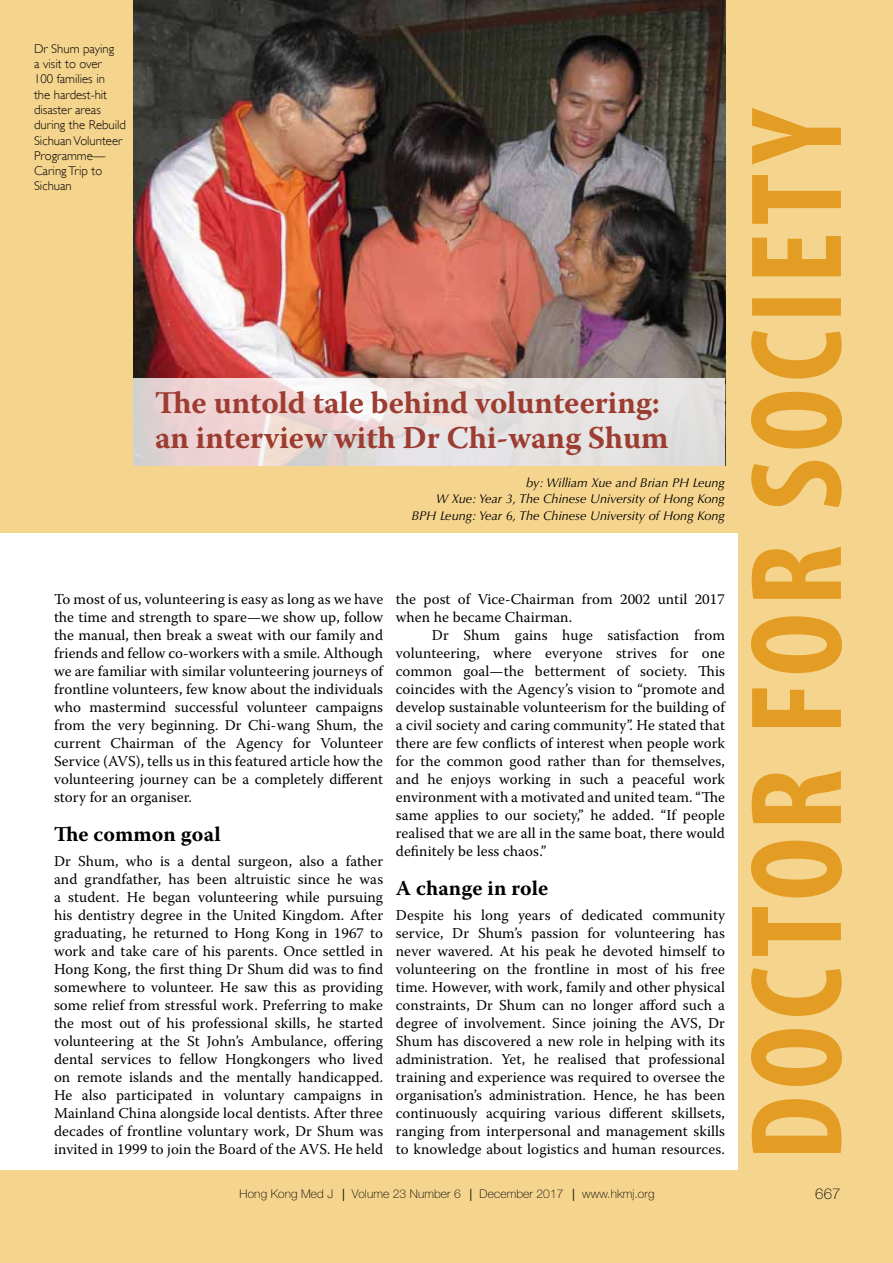
<style>
.page{position:relative;width:893px;height:1263px;background:#fff}
.page>*{position:absolute;margin:0;border:0;box-sizing:border-box;transform-origin:0 0}
.t1{font:700 31.5px/34.5px "Warnock Pro";letter-spacing:-.005em;color:#9d3c31}
.t2{font:700 21px "Warnock Pro";letter-spacing:.005em;color:#000}
.t3{font:15px/18px "Warnock Pro";letter-spacing:.005em;color:#000;text-align:justify}
.t4{font:100 15px "Helvetica Neue";color:#000}
.t5{font:300 12.75px/15.3px "Gill Sans";color:#000}
.t6{font:italic 12.75px/16.5px "Optima";color:#000;text-align:right}
.t7{font:100 12px "Helvetica Neue";letter-spacing:.01em;color:#000}
</style>
<div class="page">
<div style="left:0;top:1170px;width:893px;height:93px;background:#f5d58e"></div>
<div style="left:738px;top:0;width:155px;height:1263px;background:#f5d58e"></div>
<svg style="left:751px;top:108px;width:91px;height:1045px"></svg>
<div style="left:0;top:0;width:744px;height:533px;background:#f5d58e"></div>
<img style="left:134px;top:0;width:591px;height:378px">
<svg style="left:134px;top:378px;width:591px;height:88px;background:#e7dddd"></svg>
<p class="t5" style="left:34px;top:41px;width:94px">Dr Shum paying<br>a visit to over<br>100 families in<br>the hardest-hit disaster areas during the Rebuild<br>Sichuan Volunteer<br>Programme—<br>Caring Trip to<br>Sichuan</p>
<h1 class="t1" style="left:155px;top:385px;width:515px">The untold tale behind volunteering: an interview with Dr Chi-wang Shum</h1>
<p class="t6" style="left:411px;top:474px;width:315px">by: William Xue and Brian PH Leung<br>W Xue: Year 3, The Chinese University of Hong Kong<br>BPH Leung: Year 6, The Chinese University of Hong Kong</p>
<p class="t3" style="left:54px;top:590px;width:331px">To most of us, volunteering is easy as long as we have the time and strength to spare—we show up, follow the manual, then break a sweat with our family and friends and fellow co-workers with a smile. Although we are familiar with similar volunteering journeys of frontline volunteers, few know about the individuals who mastermind successful volunteer campaigns from the very beginning. Dr Chi-wang Shum, the current Chairman of the Agency for Volunteer Service (AVS), tells us in this featured article how the volunteering journey can be a completely different story for an organiser.</p>
<h2 class="t2" style="left:54px;top:822px;width:168px">The common goal</h2>
<p class="t3" style="left:54px;top:851px;width:331px">Dr Shum, who is a dental surgeon, also a father and grandfather, has been altruistic since he was a student. He began volunteering while pursuing his dentistry degree in the United Kingdom. After graduating, he returned to Hong Kong in 1967 to work and take care of his parents. Once settled in Hong Kong, the first thing Dr Shum did was to find somewhere to volunteer. He saw this as providing some relief from stressful work. Preferring to make the most out of his professional skills, he started volunteering at the St John’s Ambulance, offering dental services to fellow Hongkongers who lived on remote islands and the mentally handicapped.<br>He also participated in voluntary campaigns in Mainland China alongside local dentists. After three decades of frontline voluntary work, Dr Shum was invited in 1999 to join the Board of the AVS. He held</p>
<p class="t3" style="left:396px;top:590px;width:331px">the post of Vice-Chairman from 2002 until 2017 when he became Chairman.</p>
<p class="t3" style="left:396px;top:626px;width:331px;text-indent:36px">Dr Shum gains huge satisfaction from volunteering, where everyone strives for one common goal—the betterment of society. This coincides with the Agency’s vision to “promote and develop sustainable volunteerism for the building of a civil society and caring community”. He stated that there are few conflicts of interest when people work for the common good rather than for themselves, and he enjoys working in such a peaceful work environment with a motivated and united team. “The same applies to our society,” he added. “If people realised that we are all in the same boat, there would definitely be less chaos.”</p>
<h2 class="t2" style="left:396px;top:876px;width:154px">A change in role</h2>
<p class="t3" style="left:396px;top:905px;width:331px">Despite his long years of dedicated community service, Dr Shum’s passion for volunteering has never wavered. At his peak he devoted himself to volunteering on the frontline in most of his free time. However, with work, family and other physical constraints, Dr Shum can no longer afford such a degree of involvement. Since joining the AVS, Dr Shum has discovered a new role in helping with its administration. Yet, he realised that professional training and experience was required to oversee the organisation’s administration. Hence, he has been continuously acquiring various different skillsets, ranging from interpersonal and management skills to knowledge about logistics and human resources.</p>
<p class="t7" style="left:240px;top:1187px;width:416px">Hong Kong Med J ⎥ Volume 23 Number 6 ⎥ December 2017 ⎥ www.hkmj.org</p>
<p class="t4" style="left:815px;top:1186px;width:27px">667</p>
</div>
